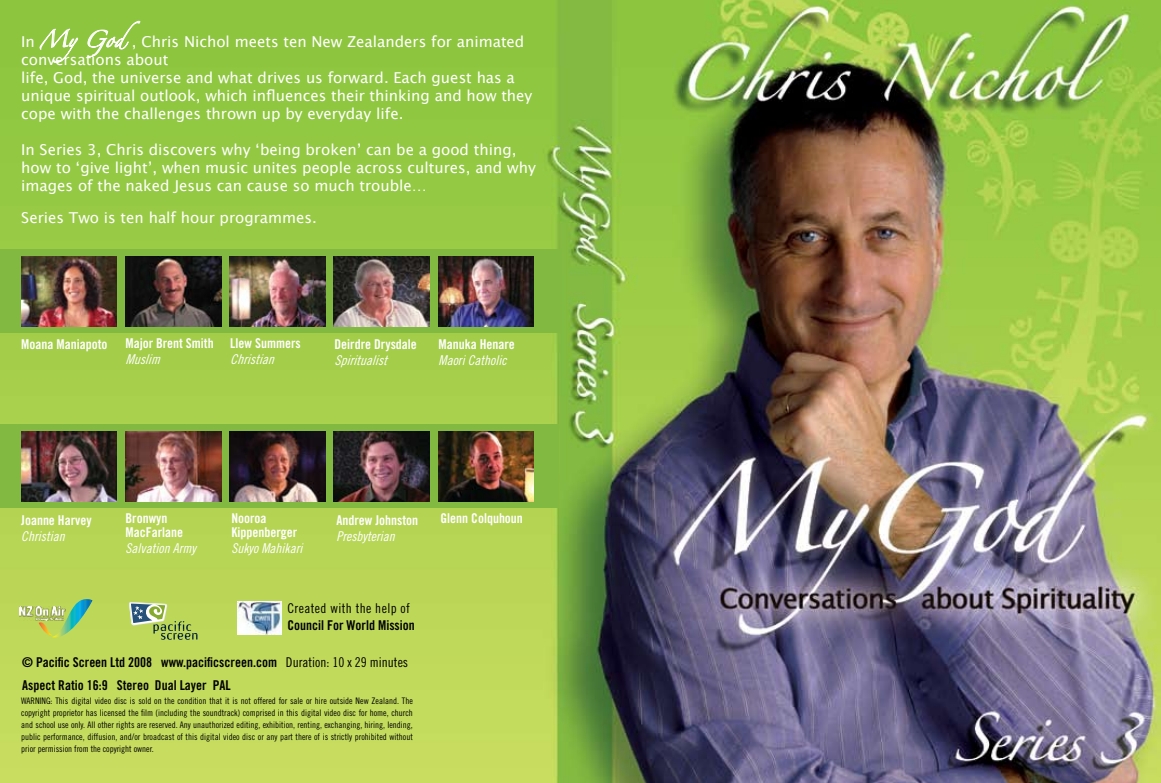
<style>
.page{position:relative;width:1161px;height:783px;background:#fff}
.page>*{position:absolute;margin:0;border:0;box-sizing:border-box;transform-origin:0 0}
.t1{font:15px/18px "Lucida Grande";color:#fff}
.t2{font:13.5px/13.5px "Trade Gothic Bold Cond Twenty";color:#fff}
.t3{font:13.5px/23.5px "Trade Gothic Bold Cond Twenty";color:#000}
.t4{font:13.5px "Trade Gothic Cond Eighteen Obl";color:#fff}
.t5{font:13.5px "Trade Gothic Cond Eighteen";letter-spacing:.03em;color:#000}
.t6{font:9px/12px "Trade Gothic Cond Eighteen";color:#000;text-align:justify}
.s1{font-family:"Zapfino"}
.s2{font-family:"Trade Gothic Cond Eighteen"}
</style>
<div class="page">
<img style="left:0;top:0;width:1161px;height:782px">
<svg style="left:39px;top:28px;width:40px;height:35px"></svg>
<svg style="left:87px;top:20px;width:54px;height:37px;background:#9dcd5a"></svg>
<svg style="left:39px;top:599px;width:53px;height:38px;background:#94c972"></svg>
<img style="left:237px;top:601px;width:45px;height:33px">
<div style="left:0;top:249px;width:561px;height:83px;background:#82b941"></div>
<img style="left:125px;top:256px;width:96px;height:70px">
<img style="left:334px;top:256px;width:95px;height:70px">
<img style="left:21px;top:256px;width:96px;height:70px">
<img style="left:230px;top:256px;width:95px;height:70px">
<img style="left:438px;top:256px;width:96px;height:70px">
<div style="left:0;top:424px;width:558px;height:84px;background:#82b941"></div>
<img style="left:125px;top:431px;width:96px;height:70px">
<img style="left:334px;top:431px;width:95px;height:70px">
<img style="left:21px;top:431px;width:96px;height:70px">
<img style="left:230px;top:431px;width:95px;height:70px">
<img style="left:438px;top:431px;width:96px;height:70px">
<svg style="left:128px;top:602px;width:69px;height:37px;background:#a6bf6d"></svg>
<img style="left:19px;top:606px;width:47px;height:14px">
<p class="t1" style="left:21px;top:32px;width:513px">In <span class="s1">MyGod</span>, Chris Nichol meets ten New Zealanders for animated conversations about<br>life, God, the universe and what drives us forward. Each guest has a unique spiritual outlook, which influences their thinking and how they cope with the challenges thrown up by everyday life.</p>
<h1 class="t1" style="left:21px;top:140px;width:516px">In Series 3, Chris discovers why ‘being broken’ can be a good thing, how to ‘give light’, when music unites people across cultures, and why images of the naked Jesus can cause so much trouble…</h1>
<h1 class="t1" style="left:21px;top:209px;width:297px">Series Two is ten half hour programmes.</h1>
<h2 class="t2" style="left:21px;top:337px;width:88px">Moana Maniapoto</h2>
<h2 class="t2" style="left:125px;top:336px;width:90px">Major Brent Smith</h2>
<h2 class="t4" style="left:125px;top:351px;width:37px">Muslim</h2>
<h2 class="t2" style="left:230px;top:336px;width:72px">Llew Summers</h2>
<h2 class="t4" style="left:230px;top:351px;width:45px">Christian</h2>
<h2 class="t2" style="left:334px;top:337px;width:84px">Deirdre Drysdale</h2>
<h2 class="t4" style="left:334px;top:352px;width:54px">Spiritualist</h2>
<h2 class="t2" style="left:438px;top:337px;width:78px">Manuka Henare</h2>
<h2 class="t4" style="left:438px;top:352px;width:70px">Maori Catholic</h2>
<h2 class="t2" style="left:21px;top:512px;width:72px">Joanne Harvey</h2>
<h2 class="t4" style="left:21px;top:527px;width:45px">Christian</h2>
<h2 class="t2" style="left:125px;top:511px;width:59px">Bronwyn<br>MacFarlane</h2>
<h2 class="t4" style="left:125px;top:540px;width:72px">Salvation Army</h2>
<h2 class="t2" style="left:231px;top:511px;width:67px">Nooroa<br>Kippenberger</h2>
<h2 class="t4" style="left:231px;top:540px;width:73px">Sukyo Mahikari</h2>
<h2 class="t2" style="left:336px;top:512px;width:83px">Andrew Johnston</h2>
<h2 class="t4" style="left:336px;top:527px;width:60px">Presbyterian</h2>
<h2 class="t5" style="left:287px;top:600px;width:124px">Created with the help of</h2>
<h2 class="t3" style="left:287px;top:612px;width:129px">Council For World Mission</h2>
<h2 class="t3" style="left:22px;top:649px;width:387px">© Pacific Screen Ltd 2008 www.pacificscreen.com <span class="s2">Duration: 10 x 29 minutes<br></span>Aspect Ratio 16:9 Stereo Dual Layer PAL</h2>
<p class="t6" style="left:21px;top:694px;width:393px">WARNING: This digital video disc is sold on the condition that it is not offered for sale or hire outside New Zealand. The copyright proprietor has licensed the film (including the soundtrack) comprised in this digital video disc for home, church and school use only. All other rights are reserved. Any unauthorized editing, exhibition, renting, exchanging, hiring, lending, public performance, diffusion, and/or broadcast of this digital video disc or any part there of is strictly prohibited without prior permission from the copyright owner.</p>
<h2 class="t2" style="left:440px;top:511px;width:84px">Glenn Colquhoun</h2>
</div>
